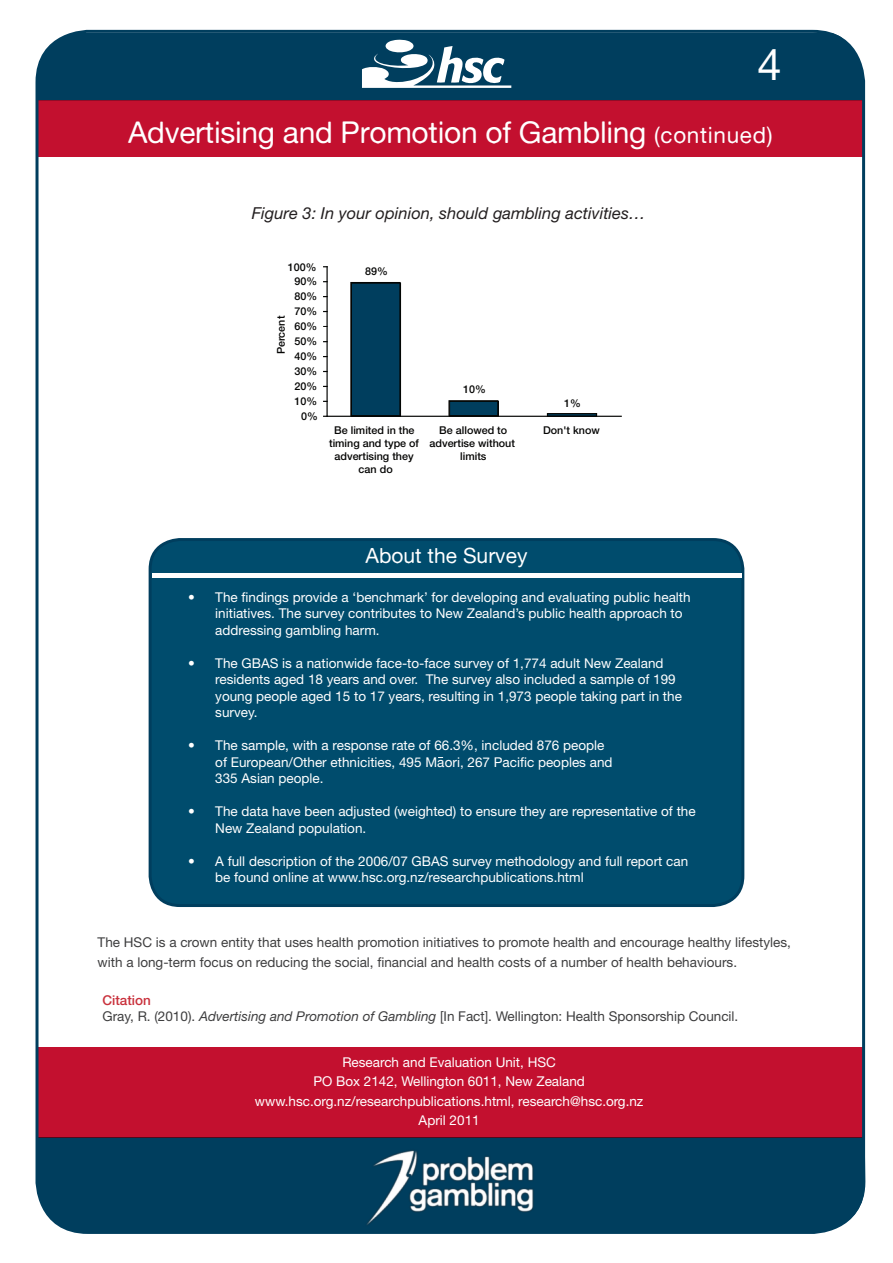
<style>
.page{position:relative;width:893px;height:1263px;background:#fff}
.page>*{position:absolute;margin:0;border:0;box-sizing:border-box;transform-origin:0 0}
.t1{font:43.5px "Helvetica Neue";color:#fff}
.t2{font:30px "Alte Haas Grotesk";letter-spacing:-.01em;color:#fff}
.t3{font:21px "Alte Haas Grotesk";color:#fff}
.t4{font:italic 16.5px "Helvetica Neue";color:#231f20}
.body{font:13.5px/16.5px "Helvetica Neue";color:#fff}
.body-2{font:13.5px/19.5px "Helvetica Neue";color:#3e3e3f}
.body-3{font:500 13.5px "Helvetica Neue";color:#c9313c}
.t5{font:500 10.8px/12.9px "Helvetica Neue";color:#050504;text-align:center}
.s1{font-size:22.5px}
.s2{font-style:italic}
</style>
<div class="page">
<div style="left:88px;top:34px;width:739px;height:66px;background:#003e5e"></div>
<div style="left:37px;top:100px;width:827px;height:57px;background:#c3102f"></div>
<div style="left:72px;top:1137px;width:764px;height:96px;background:#003e5e"></div>
<svg style="left:827px;top:33px;width:39px;height:176px"></svg>
<svg style="left:836px;top:1053px;width:30px;height:176px;background:#2b5d77"></svg>
<svg style="left:35px;top:1053px;width:37px;height:179px;background:#275a75"></svg>
<svg style="left:362px;top:40px;width:149px;height:48px"></svg>
<div style="left:150px;top:539px;width:593px;height:366px;background:#004c6d;border-radius:30px"></div>
<div style="left:149px;top:538px;width:595px;height:369px;border:3px solid #003e5e;border-radius:30px"></div>
<svg style="left:35px;top:29px;width:53px;height:182px"></svg>
<div style="left:38px;top:1047px;width:824px;height:90px;background:#c3102f"></div>
<hr style="left:152px;top:573px;width:589px;height:4px;background:#fff">
<img style="left:330px;top:1137px;width:240px;height:93px">
<div style="left:351px;top:283px;width:50px;height:133px;background:#003e5e"></div>
<div style="left:350px;top:282px;width:51px;height:134px;border:1px solid #040503"></div>
<div style="left:450px;top:401px;width:48px;height:15px;background:#003e5e"></div>
<div style="left:449px;top:401px;width:50px;height:15px;border:1px solid #040503"></div>
<div style="left:448px;top:400px;width:50px;height:16px;border:1px solid #040503"></div>
<svg style="left:546px;top:413px;width:52px;height:3px"></svg>
<hr style="left:326px;top:267px;width:2px;height:149px;background:#040503">
<hr style="left:327px;top:416px;width:294px;height:1px;background:#040503">
<p class="t1" style="left:757px;top:38px;width:26px">4</p>
<p class="t2" style="left:128px;top:114px;width:646px">Advertising and Promotion of Gambling <span class="s1">(continued)</span></p>
<p class="t4" style="left:252px;top:203px;width:395px">Figure 3: In your opinion, should gambling activities…</p>
<p class="t5" style="left:288px;top:260px;width:30px">100%</p>
<p class="t5" style="left:294px;top:275px;width:24px">90%</p>
<p class="t5" style="left:274px;top:354px;width:40px;rotate:-90deg">Percent</p>
<p class="t5" style="left:294px;top:290px;width:24px">80%</p>
<p class="t5" style="left:294px;top:305px;width:24px">70%</p>
<p class="t5" style="left:294px;top:320px;width:24px">60%</p>
<p class="t5" style="left:294px;top:335px;width:24px">50%</p>
<p class="t5" style="left:294px;top:350px;width:24px">40%</p>
<p class="t5" style="left:294px;top:365px;width:24px">30%</p>
<p class="t5" style="left:294px;top:380px;width:24px">20%</p>
<p class="t5" style="left:294px;top:395px;width:24px">10%</p>
<p class="t5" style="left:301px;top:410px;width:18px">0%</p>
<p class="t5" style="left:365px;top:265px;width:24px">89%</p>
<p class="t5" style="left:463px;top:383px;width:24px">10%</p>
<p class="t5" style="left:564px;top:396px;width:18px">1%</p>
<p class="t5" style="left:329px;top:424px;width:91px">Be limited in the timing and type of advertising they can do</p>
<p class="t5" style="left:429px;top:424px;width:87px">Be allowed to advertise without limits</p>
<p class="t5" style="left:543px;top:424px;width:58px">Don't know</p>
<p class="t3" style="left:365px;top:543px;width:164px">About the Survey</p>
<p class="body" style="left:215px;top:588px;width:477px;text-indent:-27px">• The findings provide a ‘benchmark’ for developing and evaluating public health initiatives. The survey contributes to New Zealand’s public health approach to addressing gambling harm.</p>
<p class="body" style="left:215px;top:654px;width:468px;text-indent:-27px">• The GBAS is a nationwide face-to-face survey of 1,774 adult New Zealand residents aged 18 years and over. The survey also included a sample of 199 young people aged 15 to 17 years, resulting in 1,973 people taking part in the survey.</p>
<p class="body" style="left:215px;top:737px;width:399px;text-indent:-27px">• The sample, with a response rate of 66.3%, included 876 people of European/Other ethnicities, 495 Maori, 267 Pacific peoples and<br>335 Asian people.</p>
<p class="body" style="left:215px;top:803px;width:482px;text-indent:-27px">• The data have been adjusted (weighted) to ensure they are representative of the<br>New Zealand population.</p>
<p class="body" style="left:215px;top:852px;width:474px;text-indent:-27px">• A full description of the 2006/07 GBAS survey methodology and full report can be found online at www.hsc.org.nz/researchpublications.html</p>
<p class="body-2" style="left:98px;top:933px;width:695px">The HSC is a crown entity that uses health promotion initiatives to promote health and encourage healthy lifestyles, with a long-term focus on reducing the social, financial and health costs of a number of health behaviours.</p>
<p class="body-3" style="left:102px;top:992px;width:50px">Citation</p>
<p class="body-2" style="left:102px;top:1006px;width:637px">Gray, R. (2010). <span class="s2">Advertising and Promotion of Gambling</span> [In Fact]. Wellington: Health Sponsorship Council.</p>
<p class="body" style="left:342px;top:1053px;width:215px">Research and Evaluation Unit, HSC</p>
<p class="body" style="left:313px;top:1073px;width:273px">PO Box 2142, Wellington 6011, New Zealand</p>
<p class="body" style="left:255px;top:1092px;width:390px">www.hsc.org.nz/researchpublications.html, research@hsc.org.nz</p>
<p class="body" style="left:419px;top:1112px;width:63px">April 2011</p>
</div>
